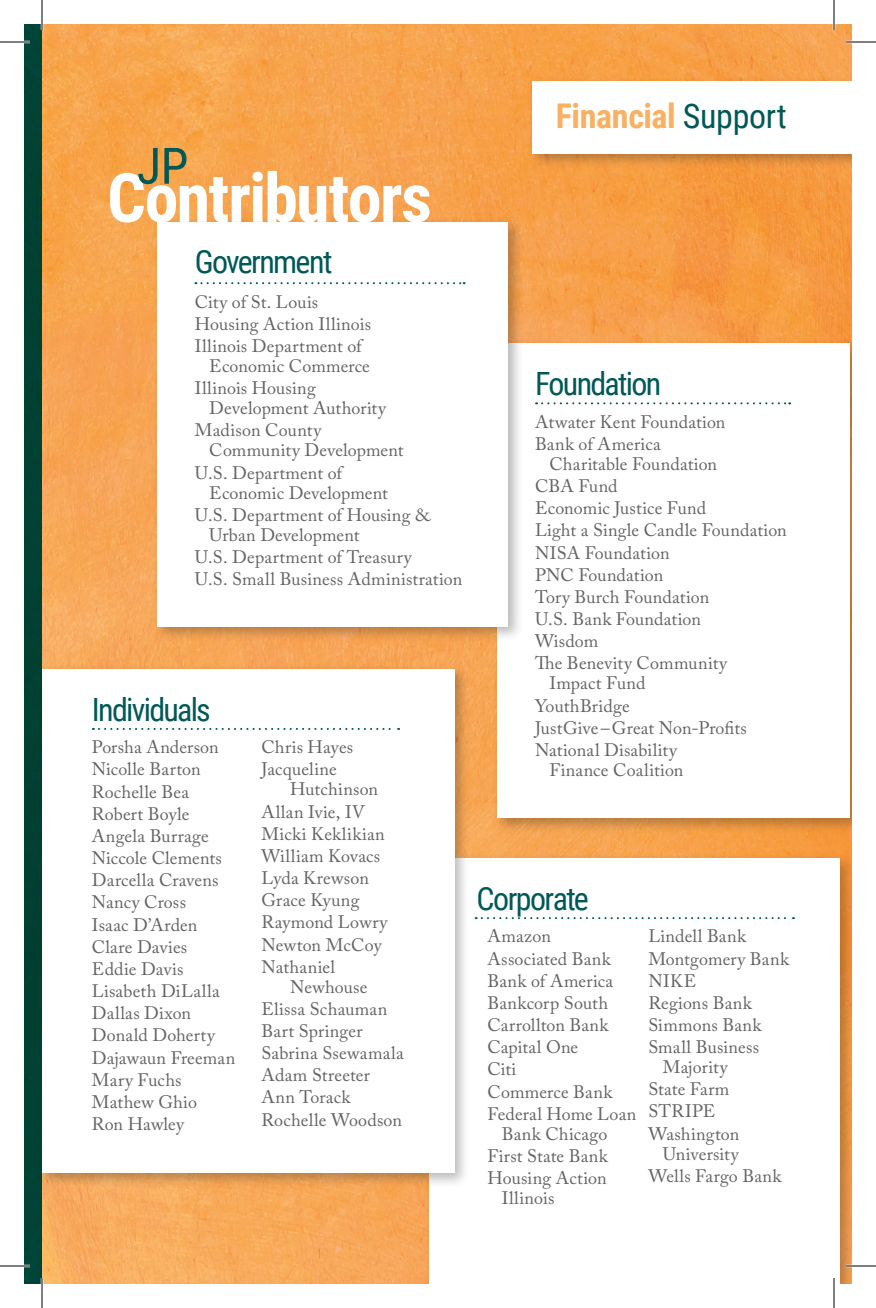
<style>
.page{position:relative;width:876px;height:1308px;background:#fff}
.page>*{position:absolute;margin:0;border:0;box-sizing:border-box;transform-origin:0 0}
.t1{font:700 68px "Roboto Condensed";letter-spacing:-.025em;color:#fff}
.t2{font:50.2px "Roboto Condensed";color:#005957}
.t3{font:700 34px "Roboto Condensed";letter-spacing:-.01em;color:#fab061}
.t4{font:32px "Roboto Condensed";letter-spacing:-.05em;color:#005957}
.t5{font:18px/22.2px "Adobe Caslon Pro";letter-spacing:.01em;color:#636366}
.s1{font-weight:400;color:#005957}
</style>
<div class="page">
<img style="left:24px;top:24px;width:828px;height:1260px">
<div style="left:424px;top:854px;width:428px;height:430px;background:#231f20;opacity:.3"></div>
<div style="left:429px;top:859px;width:410px;height:425px;background:#fff"></div>
<div style="left:527px;top:76px;width:325px;height:94px;background:#231f20;opacity:.3"></div>
<div style="left:532px;top:81px;width:320px;height:73px;background:#fff"></div>
<div style="left:492px;top:338px;width:360px;height:496px;background:#231f20;opacity:.3"></div>
<div style="left:497px;top:343px;width:353px;height:475px;background:#fff"></div>
<div style="left:152px;top:217px;width:372px;height:425px;background:#231f20;opacity:.3"></div>
<div style="left:157px;top:222px;width:351px;height:405px;background:#fff"></div>
<svg style="left:195px;top:282px;width:270px;height:2px"></svg>
<svg style="left:476px;top:917px;width:318px;height:2px"></svg>
<svg style="left:536px;top:402px;width:254px;height:2px"></svg>
<div style="left:37px;top:664px;width:433px;height:524px;background:#231f20;opacity:.3"></div>
<div style="left:42px;top:669px;width:412px;height:504px;background:#fff"></div>
<svg style="left:93px;top:728px;width:306px;height:2px"></svg>
<hr style="left:0;top:41px;width:30px;height:2px;background:#fff">
<hr style="left:846px;top:41px;width:30px;height:2px;background:#fff">
<hr style="left:0;top:1265px;width:30px;height:2px;background:#fff">
<hr style="left:846px;top:1265px;width:30px;height:2px;background:#fff">
<hr style="left:41px;top:0;width:2px;height:30px;background:#fff">
<hr style="left:41px;top:1278px;width:2px;height:30px;background:#fff">
<hr style="left:833px;top:0;width:2px;height:30px;background:#fff">
<hr style="left:0;top:42px;width:30px;height:1px;background:#000">
<hr style="left:846px;top:42px;width:30px;height:1px;background:#000">
<hr style="left:0;top:1266px;width:30px;height:1px;background:#000">
<hr style="left:846px;top:1266px;width:30px;height:1px;background:#000">
<hr style="left:42px;top:0;width:1px;height:30px;background:#000">
<hr style="left:42px;top:1278px;width:1px;height:30px;background:#000">
<hr style="left:834px;top:0;width:1px;height:30px;background:#000">
<hr style="left:834px;top:1278px;width:1px;height:30px;background:#000">
<h2 class="t2" style="left:137px;top:131px;width:53px">JP</h2>
<h1 class="t1" style="left:107px;top:150px;width:326px">Contributors</h1>
<h3 class="t4" style="left:195px;top:240px;width:139px">Government</h3>
<p class="t5" style="left:195px;top:290px;width:178px">City of St. Louis<br>Housing Action Illinois<br>Illinois Department of</p>
<p class="t5" style="left:195px;top:355px;width:177px;text-indent:14px">Economic Commerce<br>Illinois Housing</p>
<p class="t5" style="left:195px;top:397px;width:193px;text-indent:14px">Development Authority<br>Madison County</p>
<p class="t5" style="left:195px;top:439px;width:210px;text-indent:14px">Community Development<br>U.S. Department of</p>
<p class="t5" style="left:195px;top:481px;width:237px;text-indent:14px">Economic Development<br>U.S. Department of Housing &amp;</p>
<p class="t5" style="left:195px;top:523px;width:269px;text-indent:14px">Urban Development<br>U.S. Department of Treasury<br>U.S. Small Business Administration</p>
<h3 class="t4" style="left:92px;top:687px;width:120px">Individuals</h3>
<p class="t5" style="left:92px;top:736px;width:145px">Porsha Anderson<br>Nicolle Barton<br>Rochelle Bea<br>Robert Boyle<br>Angela Burrage<br>Niccole Clements<br>Darcella Cravens<br>Nancy Cross<br>Isaac D’Arden<br>Clare Davies<br>Eddie Davis<br>Lisabeth DiLalla<br>Dallas Dixon<br>Donald Doherty<br>Dajawaun Freeman<br>Mary Fuchs<br>Mathew Ghio<br>Ron Hawley</p>
<p class="t5" style="left:262px;top:736px;width:93px">Chris Hayes<br>Jacqueline</p>
<p class="t5" style="left:262px;top:778px;width:128px;text-indent:29px">Hutchinson<br>Allan Ivie, IV<br>Micki Keklikian<br>William Kovacs<br>Lyda Krewson<br>Grace Kyung<br>Raymond Lowry<br>Newton McCoy<br>Nathaniel</p>
<p class="t5" style="left:262px;top:975px;width:144px;text-indent:29px">Newhouse<br>Elissa Schauman<br>Bart Springer<br>Sabrina Ssewamala<br>Adam Streeter<br>Ann Torack<br>Rochelle Woodson</p>
<h3 class="t3" style="left:556px;top:92px;width:233px">Financial <span class="s1">Support</span></h3>
<h3 class="t4" style="left:535px;top:361px;width:128px">Foundation</h3>
<p class="t5" style="left:535px;top:411px;width:192px">Atwater Kent Foundation<br>Bank of America</p>
<p class="t5" style="left:535px;top:453px;width:253px;text-indent:14px">Charitable Foundation<br>CBA Fund<br>Economic Justice Fund<br>Light a Single Candle Foundation<br>NISA Foundation<br>PNC Foundation<br>Tory Burch Foundation<br>U.S. Bank Foundation<br>Wisdom<br>The Benevity Community</p>
<p class="t5" style="left:535px;top:672px;width:213px;text-indent:14px">Impact Fund<br>YouthBridge<br>JustGive –Great Non-Profits<br>National Disability</p>
<p class="t5" style="left:549px;top:759px;width:136px">Finance Coalition</p>
<h3 class="t4" style="left:477px;top:876px;width:114px">Corporate</h3>
<p class="t5" style="left:487px;top:925px;width:150px">Amazon<br>Associated Bank<br>Bank of America<br>Bankcorp South<br>Carrollton Bank<br>Capital One<br>Citi<br>Commerce Bank<br>Federal Home Loan</p>
<p class="t5" style="left:487px;top:1122px;width:122px;text-align:justify;text-indent:14px">Bank Chicago First State Bank Housing Action</p>
<p class="t5" style="left:502px;top:1187px;width:54px">Illinois</p>
<p class="t5" style="left:648px;top:925px;width:142px">Lindell Bank<br>Montgomery Bank<br>NIKE<br>Regions Bank<br>Simmons Bank<br>Small Business</p>
<p class="t5" style="left:648px;top:1056px;width:93px;text-indent:14px">Majority<br>State Farm<br>STRIPE<br>Washington</p>
<p class="t5" style="left:648px;top:1142px;width:135px;text-indent:14px">University<br>Wells Fargo Bank</p>
</div>
